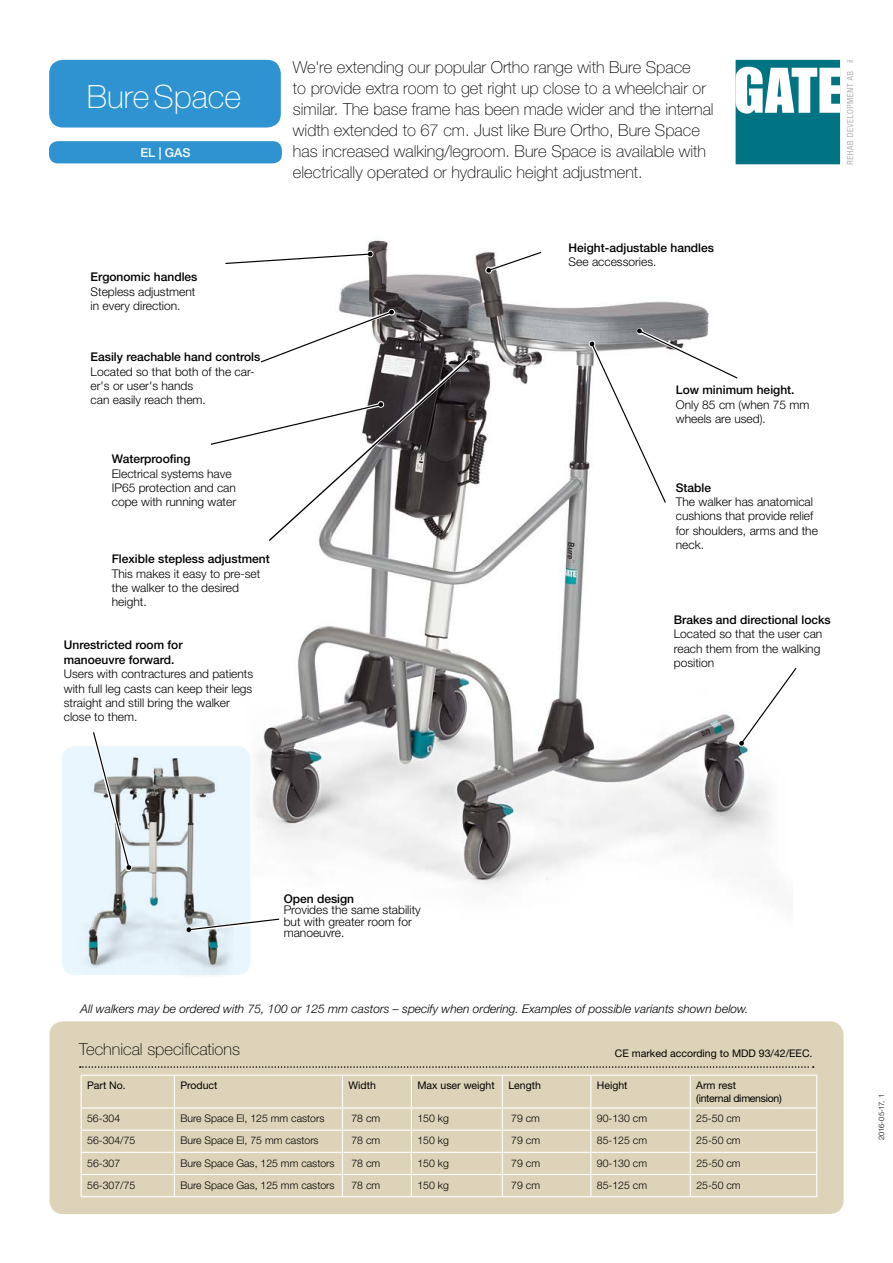
<style>
.page{position:relative;width:893px;height:1263px;background:#fff}
.page>*{position:absolute;margin:0;border:0;box-sizing:border-box;transform-origin:0 0}
.t1{font:100 32.25px "Helvetica Neue";color:#fff}
.t2{font:100 16.5px/21px "Helvetica Neue";color:#000}
.t3{font:500 12.3px "Helvetica Neue";color:#fff}
.t4{font:300 12px/14.4px "Helvetica Neue";color:#000}
.t5{font:500 12px/14.4px "Helvetica Neue";color:#000}
.t6{font:italic 300 12px "Helvetica Neue";color:#000}
.t7{font:300 10.5px "Helvetica Neue";color:#000}
.t8{font:10.5px "Helvetica Neue";color:#000}
.t9{font:10.5px/12.6px "Helvetica Neue";letter-spacing:-.03em;color:#000}
.t10{font:300 7.5px "Helvetica Neue";letter-spacing:-.01em;color:#000}
</style>
<div class="page">
<div style="left:49px;top:1021px;width:794px;height:193px;background:#dcd3b8;border-radius:14px"></div>
<hr style="left:81px;top:1074px;width:93px;height:2px;background:#fff">
<hr style="left:81px;top:1076px;width:1px;height:31px;background:#fff">
<hr style="left:174px;top:1074px;width:168px;height:2px;background:#fff">
<hr style="left:174px;top:1076px;width:1px;height:31px;background:#fff">
<hr style="left:342px;top:1074px;width:69px;height:2px;background:#fff">
<hr style="left:342px;top:1076px;width:1px;height:31px;background:#fff">
<hr style="left:411px;top:1074px;width:91px;height:2px;background:#fff">
<hr style="left:411px;top:1076px;width:1px;height:31px;background:#fff">
<hr style="left:502px;top:1074px;width:89px;height:2px;background:#fff">
<hr style="left:502px;top:1076px;width:1px;height:31px;background:#fff">
<hr style="left:591px;top:1074px;width:99px;height:2px;background:#fff">
<hr style="left:590px;top:1076px;width:1px;height:31px;background:#fff">
<hr style="left:690px;top:1074px;width:127px;height:2px;background:#fff">
<hr style="left:690px;top:1076px;width:1px;height:31px;background:#fff">
<hr style="left:816px;top:1076px;width:1px;height:31px;background:#fff">
<hr style="left:81px;top:1107px;width:93px;height:1px;background:#fff">
<hr style="left:174px;top:1107px;width:168px;height:1px;background:#fff">
<hr style="left:342px;top:1107px;width:69px;height:1px;background:#fff">
<hr style="left:411px;top:1107px;width:91px;height:1px;background:#fff">
<hr style="left:502px;top:1107px;width:89px;height:1px;background:#fff">
<hr style="left:591px;top:1107px;width:99px;height:1px;background:#fff">
<hr style="left:690px;top:1107px;width:127px;height:1px;background:#fff">
<hr style="left:81px;top:1129px;width:93px;height:2px;background:#fff">
<hr style="left:174px;top:1129px;width:168px;height:2px;background:#fff">
<hr style="left:342px;top:1129px;width:69px;height:2px;background:#fff">
<hr style="left:411px;top:1129px;width:91px;height:2px;background:#fff">
<hr style="left:502px;top:1129px;width:89px;height:2px;background:#fff">
<hr style="left:591px;top:1129px;width:99px;height:2px;background:#fff">
<hr style="left:690px;top:1129px;width:127px;height:2px;background:#fff">
<hr style="left:81px;top:1152px;width:93px;height:1px;background:#fff">
<hr style="left:174px;top:1152px;width:168px;height:1px;background:#fff">
<hr style="left:342px;top:1152px;width:69px;height:1px;background:#fff">
<hr style="left:411px;top:1152px;width:91px;height:1px;background:#fff">
<hr style="left:502px;top:1152px;width:89px;height:1px;background:#fff">
<hr style="left:591px;top:1152px;width:99px;height:1px;background:#fff">
<hr style="left:690px;top:1152px;width:127px;height:1px;background:#fff">
<hr style="left:81px;top:1174px;width:93px;height:1px;background:#fff">
<svg style="left:81px;top:1108px;width:1px;height:88px"></svg>
<hr style="left:174px;top:1174px;width:168px;height:1px;background:#fff">
<svg style="left:174px;top:1108px;width:1px;height:88px"></svg>
<hr style="left:342px;top:1174px;width:69px;height:1px;background:#fff">
<svg style="left:342px;top:1108px;width:1px;height:88px"></svg>
<hr style="left:411px;top:1174px;width:91px;height:1px;background:#fff">
<svg style="left:411px;top:1108px;width:1px;height:88px"></svg>
<hr style="left:502px;top:1174px;width:89px;height:1px;background:#fff">
<svg style="left:502px;top:1108px;width:1px;height:88px"></svg>
<hr style="left:591px;top:1174px;width:99px;height:1px;background:#fff">
<svg style="left:590px;top:1108px;width:1px;height:88px"></svg>
<hr style="left:690px;top:1174px;width:127px;height:1px;background:#fff">
<svg style="left:690px;top:1108px;width:1px;height:88px"></svg>
<svg style="left:816px;top:1108px;width:1px;height:88px"></svg>
<hr style="left:81px;top:1196px;width:93px;height:1px;background:#fff">
<hr style="left:174px;top:1196px;width:168px;height:1px;background:#fff">
<hr style="left:342px;top:1196px;width:69px;height:1px;background:#fff">
<hr style="left:411px;top:1196px;width:91px;height:1px;background:#fff">
<hr style="left:502px;top:1196px;width:89px;height:1px;background:#fff">
<hr style="left:591px;top:1196px;width:99px;height:1px;background:#fff">
<hr style="left:690px;top:1196px;width:127px;height:1px;background:#fff">
<svg style="left:80px;top:1066px;width:734px;height:2px"></svg>
<svg style="left:847px;top:71px;width:6px;height:93px"></svg>
<svg style="left:847px;top:60px;width:5px;height:3px"></svg>
<svg style="left:735px;top:60px;width:105px;height:104px"></svg>
<img style="left:243px;top:238px;width:527px;height:649px">
<div style="left:49px;top:60px;width:232px;height:68px;background:#2e93d0;border-radius:14px"></div>
<div style="left:49px;top:141px;width:233px;height:22px;background:#2e93d0;border-radius:9px"></div>
<svg style="left:225px;top:250px;width:149px;height:15px"></svg>
<svg style="left:588px;top:327px;width:157px;height:180px"></svg>
<svg style="left:210px;top:308px;width:263px;height:234px"></svg>
<svg style="left:736px;top:666px;width:61px;height:84px"></svg>
<svg style="left:484px;top:245px;width:73px;height:30px"></svg>
<div style="left:61px;top:746px;width:190px;height:229px;background:#eaf6fe;border-radius:14px"></div>
<div style="left:61px;top:745px;width:190px;height:231px;border:1px solid #fff;border-radius:14px"></div>
<img style="left:79px;top:746px;width:154px;height:230px">
<img style="left:89px;top:758px;width:115px;height:205px">
<svg style="left:85px;top:732px;width:48px;height:139px"></svg>
<svg style="left:185px;top:918px;width:95px;height:16px"></svg>
<h1 class="t1" style="left:87px;top:78px;width:156px">BureSpace</h1>
<p class="t3" style="left:140px;top:145px;width:52px">EL | GAS</p>
<p class="t2" style="left:293px;top:56px;width:422px">We're extending our popular Ortho range with Bure Space<br>to provide extra room to get right up close to a wheelchair or similar. The base frame has been made wider and the internal width extended to 67 cm. Just like Bure Ortho, Bure Space has increased walking/legroom. Bure Space is available with electrically operated or hydraulic height adjustment.</p>
<p class="t5" style="left:91px;top:270px;width:108px">Ergonomic handles</p>
<p class="t4" style="left:91px;top:284px;width:106px">Stepless adjustment in every direction.</p>
<p class="t5" style="left:91px;top:349px;width:171px">Easily reachable hand controls</p>
<p class="t4" style="left:91px;top:364px;width:166px">Located so that both of the car&shy;er's or user's hands<br>can easily reach them.</p>
<p class="t5" style="left:112px;top:452px;width:80px">Waterproofing</p>
<p class="t4" style="left:112px;top:466px;width:126px">Electrical systems have<br>IP65 protection and can cope with running water</p>
<p class="t5" style="left:112px;top:552px;width:159px">Flexible stepless adjustment</p>
<p class="t4" style="left:112px;top:566px;width:150px">This makes it easy to pre-set the walker to the desired height.</p>
<p class="t5" style="left:64px;top:638px;width:120px">Unrestricted room for manoeuvre forward.</p>
<p class="t4" style="left:64px;top:666px;width:191px">Users with contractures and patients with full leg casts can keep their legs straight and still bring the walker close to them.</p>
<p class="t5" style="left:569px;top:240px;width:147px">Height-adjustable handles</p>
<p class="t4" style="left:569px;top:254px;width:89px">See accessories.</p>
<p class="t5" style="left:676px;top:383px;width:120px">Low minimum height.</p>
<p class="t4" style="left:676px;top:397px;width:135px">Only 85 cm (when 75 mm wheels are used).</p>
<p class="t5" style="left:676px;top:480px;width:37px">Stable</p>
<p class="t4" style="left:676px;top:494px;width:144px">The walker has anatomical cushions that provide relief for shoulders, arms and the neck.</p>
<p class="t5" style="left:674px;top:612px;width:158px">Brakes and directional locks</p>
<p class="t4" style="left:674px;top:627px;width:150px">Located so that the user can reach them from the walking position</p>
<p class="t5" style="left:284px;top:891px;width:72px">Open design</p>
<p class="t4" style="left:284px;top:904px;width:139px;line-height:11.4px">Provides the same stability but with greater room for manoeuvre.</p>
<p class="t6" style="left:81px;top:1001px;width:669px">All walkers may be ordered with 75, 100 or 125 mm castors – specify when ordering. Examples of possible variants shown below.</p>
<h2 class="t2" style="left:79px;top:1038px;width:162px">Technical specifications</h2>
<p class="t8" style="left:615px;top:1047px;width:199px">CE marked according to MDD 93/42/EEC.</p>
<p class="t8" style="left:87px;top:1079px;width:40px">Part No.</p>
<p class="t8" style="left:180px;top:1079px;width:39px">Product</p>
<p class="t8" style="left:348px;top:1079px;width:29px">Width</p>
<p class="t8" style="left:417px;top:1079px;width:79px">Max user weight</p>
<p class="t8" style="left:508px;top:1079px;width:34px">Length</p>
<p class="t8" style="left:597px;top:1079px;width:32px">Height</p>
<p class="t9" style="left:696px;top:1079px;width:87px">Arm rest<br>(internal dimension)</p>
<p class="t7" style="left:87px;top:1112px;width:35px">56-304</p>
<p class="t7" style="left:180px;top:1112px;width:146px">Bure Space El, 125 mm castors</p>
<p class="t7" style="left:351px;top:1112px;width:30px">78 cm</p>
<p class="t7" style="left:417px;top:1112px;width:33px">150 kg</p>
<p class="t7" style="left:511px;top:1112px;width:30px">79 cm</p>
<p class="t7" style="left:597px;top:1112px;width:52px">90-130 cm</p>
<p class="t7" style="left:696px;top:1112px;width:46px">25-50 cm</p>
<p class="t7" style="left:87px;top:1134px;width:50px">56-304/75</p>
<p class="t7" style="left:180px;top:1134px;width:140px">Bure Space El, 75 mm castors</p>
<p class="t7" style="left:351px;top:1134px;width:30px">78 cm</p>
<p class="t7" style="left:417px;top:1134px;width:33px">150 kg</p>
<p class="t7" style="left:511px;top:1134px;width:30px">79 cm</p>
<p class="t7" style="left:597px;top:1134px;width:52px">85-125 cm</p>
<p class="t7" style="left:696px;top:1134px;width:46px">25-50 cm</p>
<p class="t7" style="left:87px;top:1156px;width:35px">56-307</p>
<p class="t7" style="left:180px;top:1156px;width:156px">Bure Space Gas, 125 mm castors</p>
<p class="t7" style="left:351px;top:1156px;width:30px">78 cm</p>
<p class="t7" style="left:417px;top:1156px;width:33px">150 kg</p>
<p class="t7" style="left:511px;top:1156px;width:30px">79 cm</p>
<p class="t7" style="left:597px;top:1156px;width:52px">90-130 cm</p>
<p class="t7" style="left:696px;top:1156px;width:46px">25-50 cm</p>
<p class="t7" style="left:87px;top:1178px;width:50px">56-307/75</p>
<p class="t7" style="left:180px;top:1178px;width:156px">Bure Space Gas, 125 mm castors</p>
<p class="t7" style="left:351px;top:1178px;width:30px">78 cm</p>
<p class="t7" style="left:417px;top:1178px;width:33px">150 kg</p>
<p class="t7" style="left:511px;top:1178px;width:30px">79 cm</p>
<p class="t7" style="left:597px;top:1178px;width:52px">85-125 cm</p>
<p class="t7" style="left:696px;top:1178px;width:46px">25-50 cm</p>
<p class="t10" style="left:877px;top:1140px;width:48px;rotate:-90deg">2016-05-17, 1</p>
</div>
